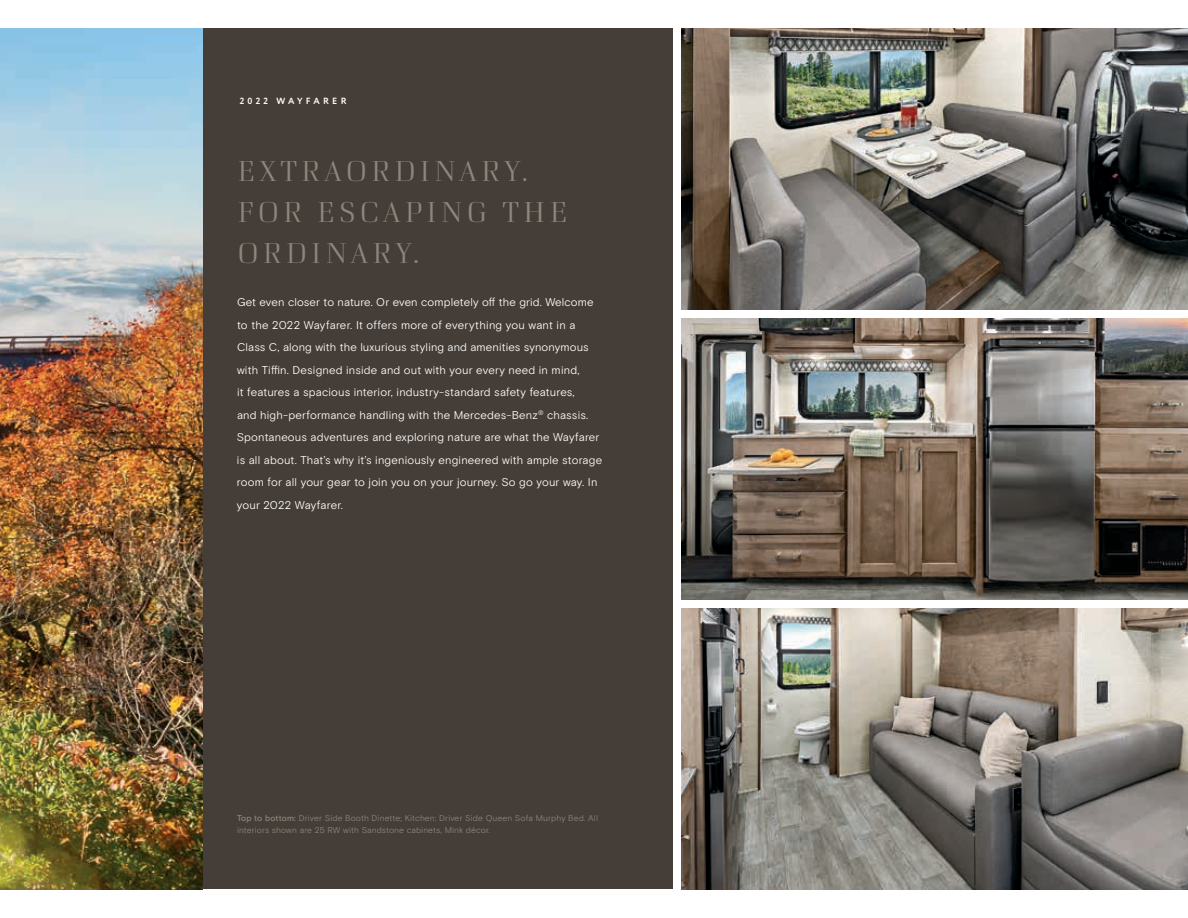
<style>
.page{position:relative;width:1188px;height:918px;background:#fff}
.page>*{position:absolute;margin:0;border:0;box-sizing:border-box;transform-origin:0 0}
.t1{font:300 29.85px/40.8px "Curve";letter-spacing:.11em;color:#8e857c}
.t2{font:11.25px/22.5px "Basis Grotesque Pro Off White";letter-spacing:.01em;color:#fff}
.t3{font:700 9px "Circe Rounded";letter-spacing:.35em;color:#fff}
.t4{font:8.4px/12px "Basis Grotesque Pro Off White";letter-spacing:.015em;color:#8e857c}
.s1{font-family:"Basis Grotesque Pro";font-weight:500}
</style>
<div class="page">
<div style="left:202px;top:29px;width:471px;height:860px;background:#453d37"></div>
<img style="left:0;top:29px;width:202px;height:860px">
<img style="left:681px;top:29px;width:507px;height:281px">
<img style="left:681px;top:608px;width:507px;height:281px">
<img style="left:681px;top:319px;width:507px;height:281px">
<p class="t3" style="left:240px;top:96px;width:108px">2022 WAYFARER</p>
<h1 class="t1" style="left:237px;top:150px;width:333px">EXTRAORDINARY.<br>FOR ESCAPING THE<br>ORDINARY.</h1>
<p class="t2" style="left:237px;top:292px;width:367px">Get even closer to nature. Or even completely off the grid. Welcome to the 2022 Wayfarer. It offers more of everything you want in a Class C, along with the luxurious styling and amenities synonymous with Tiffin. Designed inside and out with your every need in mind,<br>it features a spacious interior, industry-standard safety features,<br>and high-performance handling with the Mercedes-Benz<sup>®</sup> chassis.<br>Spontaneous adventures and exploring nature are what the Wayfarer is all about. That’s why it’s ingeniously engineered with ample storage room for all your gear to join you on your journey. So go your way. In your 2022 Wayfarer.</p>
<p class="t4" style="left:237px;top:812px;width:362px"><span class="s1">Top to bottom:</span> Driver Side Booth Dinette; Kitchen; Driver Side Queen Sofa Murphy Bed. All interiors shown are 25 RW with Sandstone cabinets, Mink décor.</p>
</div>
